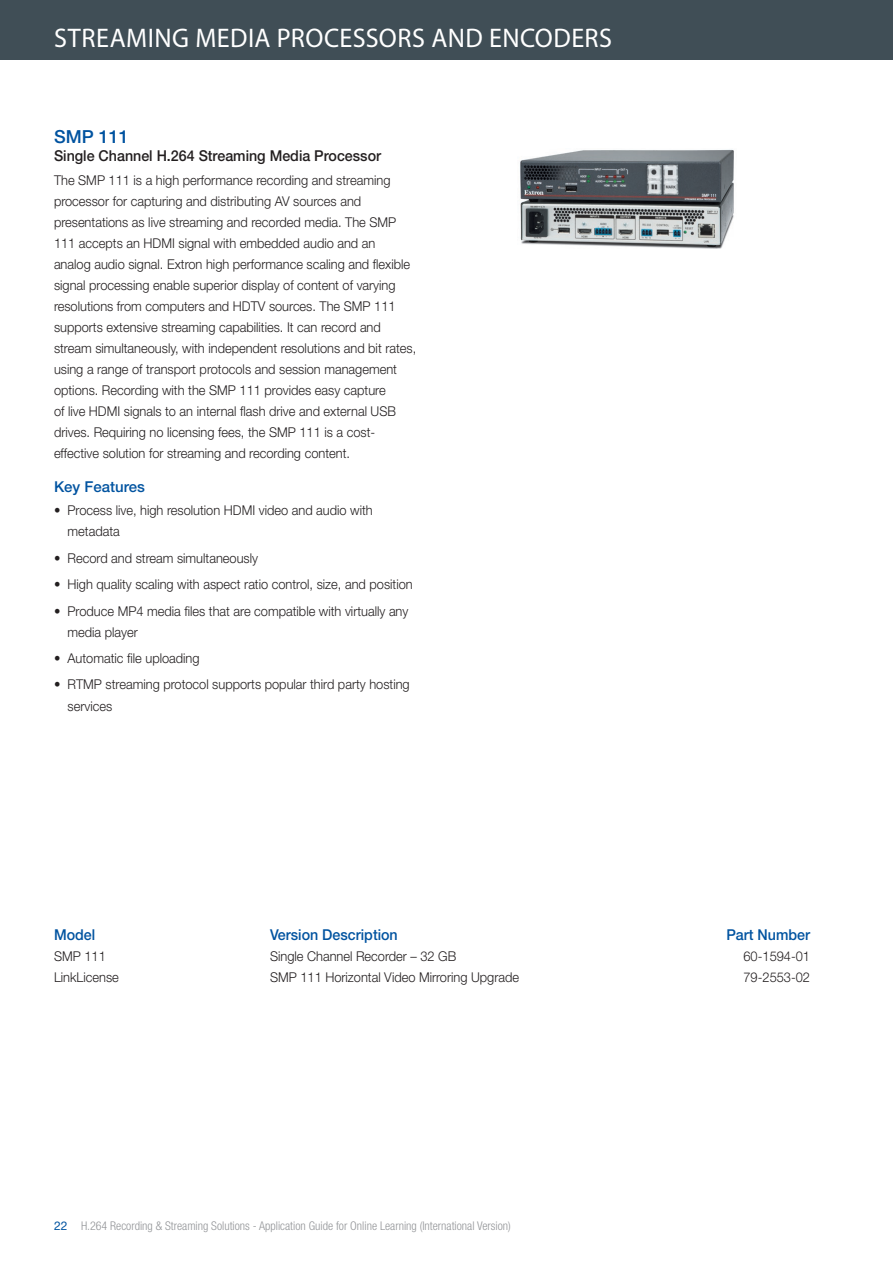
<style>
.page{position:relative;width:893px;height:1263px;background:#fff}
.page>*{position:absolute;margin:0;border:0;box-sizing:border-box;transform-origin:0 0}
.header_main{font:27px "Myriad Pro";letter-spacing:.02em;color:#fff}
.product_header{font:500 18px "Helvetica Neue LT Std";color:#0153a0}
.product_subhead{font:500 15px "Helvetica Neue LT Std";color:#231f20;scale:.95 1}
.m_vd_pn_header_short{font:500 15px "Helvetica Neue LT Std";color:#0153a0;scale:.95 1}
.unique_features_subh{font:500 15px "Helvetica Neue LT Std";color:#0153a0}
.bodycopy_desc_left_j{font:300 13.5px/21px "Helvetica Neue LT Std";color:#231f20;scale:.95 1}
.unique_features_body{font:300 13.5px/21px "Helvetica Neue LT Std";color:#231f20;scale:.95 1}
.model_ver_part__body{font:300 13.5px "Helvetica Neue LT Std";color:#231f20;scale:.95 1}
.t1{font:300 condensed 12px "Helvetica Neue LT Std";color:#939598}
.s1{font-weight:400;font-stretch:normal;color:#0153a0}
</style>
<div class="page">
<div style="left:0;top:0;width:893px;height:60px;background:#404e56"></div>
<img style="left:520px;top:149px;width:214px;height:100px">
<p class="header_main" style="left:54px;top:22px;width:559px">STREAMING MEDIA PROCESSORS AND ENCODERS</p>
<p class="product_header" style="left:54px;top:126px;width:76px">SMP 111</p>
<p class="product_subhead" style="left:54px;top:147px;width:346px">Single Channel H.264 Streaming Media Processor</p>
<p class="bodycopy_desc_left_j" style="left:54px;top:169px;width:383px">The SMP 111 is a high performance recording and streaming processor for capturing and distributing AV sources and presentations as live streaming and recorded media. The SMP 111 accepts an HDMI signal with embedded audio and an<br>analog audio signal. Extron high performance scaling and flexible signal processing enable superior display of content of varying resolutions from computers and HDTV sources. The SMP 111 supports extensive streaming capabilities. It can record and stream simultaneously, with independent resolutions and bit rates, using a range of transport protocols and session management options. Recording with the SMP 111 provides easy capture<br>of live HDMI signals to an internal flash drive and external USB drives. Requiring no licensing fees, the SMP 111 is a cost&shy;effective solution for streaming and recording content.</p>
<p class="unique_features_subh" style="left:54px;top:478px;width:92px">Key Features</p>
<p class="unique_features_body" style="left:68px;top:500px;width:323px;text-indent:-14px">• Process live, high resolution HDMI video and audio with metadata</p>
<p class="unique_features_body" style="left:54px;top:547px;width:216px">• Record and stream simultaneously</p>
<p class="unique_features_body" style="left:54px;top:574px;width:379px">• High quality scaling with aspect ratio control, size, and position</p>
<p class="unique_features_body" style="left:68px;top:600px;width:360px;text-indent:-14px">• Produce MP4 media files that are compatible with virtually any media player</p>
<p class="unique_features_body" style="left:54px;top:647px;width:155px">• Automatic file uploading</p>
<p class="unique_features_body" style="left:68px;top:674px;width:362px;text-indent:-14px">• RTMP streaming protocol supports popular third party hosting services</p>
<p class="m_vd_pn_header_short" style="left:54px;top:925px;width:45px">Model</p>
<p class="m_vd_pn_header_short" style="left:270px;top:925px;width:136px">Version Description</p>
<p class="m_vd_pn_header_short" style="left:726px;top:925px;width:90px">Part Number</p>
<p class="model_ver_part__body" style="left:54px;top:948px;width:56px">SMP 111</p>
<p class="model_ver_part__body" style="left:270px;top:948px;width:198px">Single Channel Recorder – 32 GB</p>
<p class="model_ver_part__body" style="left:743px;top:948px;width:72px">60-1594-01</p>
<p class="model_ver_part__body" style="left:54px;top:969px;width:70px">LinkLicense</p>
<p class="model_ver_part__body" style="left:270px;top:969px;width:264px">SMP 111 Horizontal Video Mirroring Upgrade</p>
<p class="model_ver_part__body" style="left:743px;top:969px;width:72px">79-2553-02</p>
<p class="t1" style="left:54px;top:1219px;width:458px"><span class="s1">22</span> H.264 Recording &amp; Streaming Solutions - Application Guide for Online Learning (International Version)</p>
</div>
